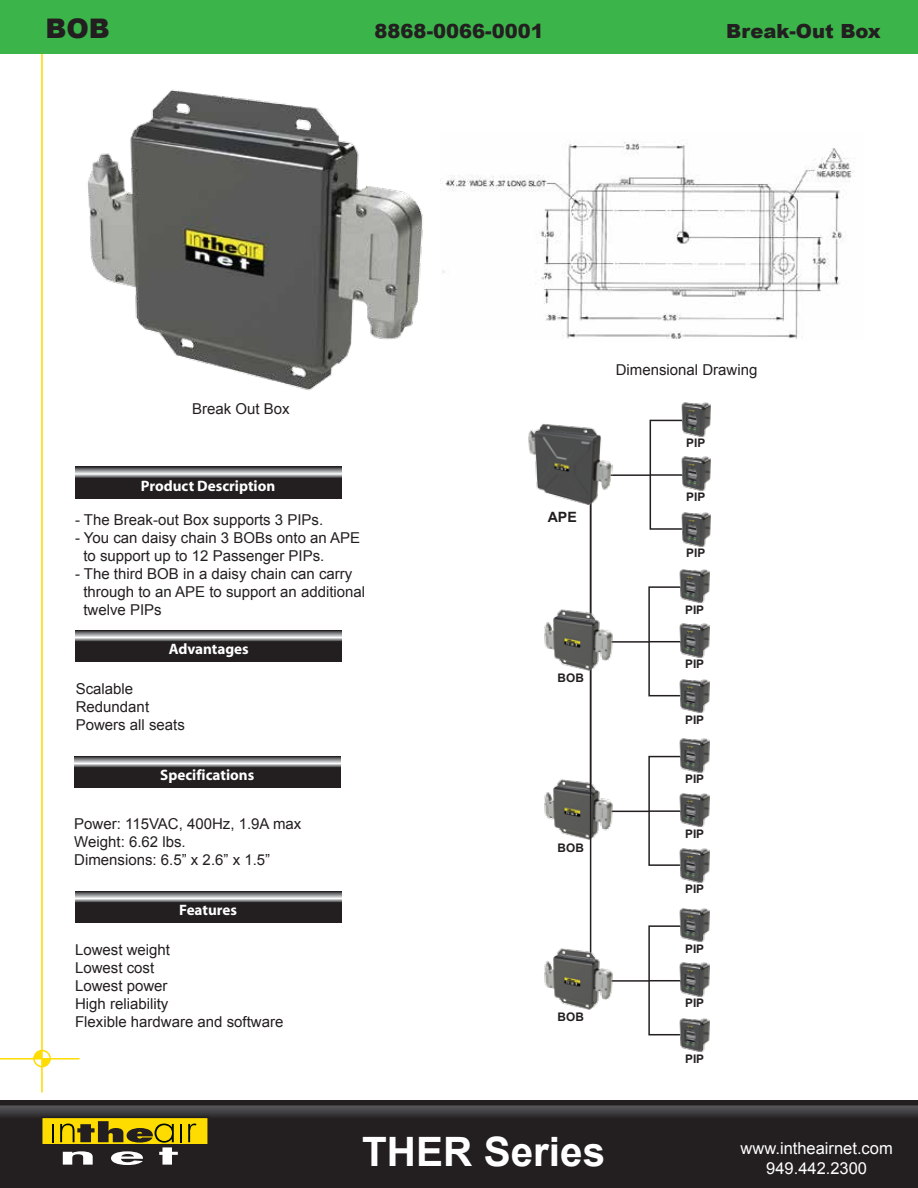
<style>
.page{position:relative;width:918px;height:1188px;background:#fff}
.page>*{position:absolute;margin:0;border:0;box-sizing:border-box;transform-origin:0 0}
.t1{font:700 40.5px "Arial";color:#fff}
.t2{font:900 27px "Arial";color:#231f20}
.t3{font:900 19.5px "Arial";color:#231f20}
.t4{font:16.5px/19.8px "Arial";color:#fff;text-align:center}
.t5{font:700 15.15px "Myriad";color:#fff}
.t6{font:15px/18px "Arial";color:#231f20}
.t7{font:700 14.25px "Arial";color:#231f20}
.t8{font:700 11.85px "Arial";color:#231f20}
</style>
<div class="page">
<img style="left:444px;top:140px;width:410px;height:199px">
<hr style="left:41px;top:46px;width:2px;height:1046px;background:#ffdc00">
<svg style="left:0;top:1101px;width:918px;height:87px;background:#272425"></svg>
<div style="left:0;top:0;width:918px;height:53px;background:#3bb54a"></div>
<hr style="left:0;top:1058px;width:79px;height:2px;background:#ffdc00">
<div style="left:33px;top:1050px;width:18px;height:17px;border:2px solid #ffdc00;border-radius:50%"></div>
<svg style="left:33px;top:1051px;width:18px;height:15px"></svg>
<div style="left:41px;top:1118px;width:167px;height:27px;background:#ffdc00"></div>
<div style="left:42px;top:1144px;width:166px;height:25px;background:#231f20"></div>
<svg style="left:52px;top:1124px;width:2px;height:18px"></svg>
<svg style="left:188px;top:1124px;width:9px;height:18px"></svg>
<svg style="left:60px;top:1121px;width:122px;height:44px"></svg>
<div style="left:41px;top:1117px;width:168px;height:53px;border:2px solid #231f20"></div>
<svg style="left:75px;top:891px;width:266px;height:32px;background:#494748"></svg>
<svg style="left:76px;top:630px;width:266px;height:32px;background:#494748"></svg>
<svg style="left:75px;top:467px;width:266px;height:31px;background:#4a4849"></svg>
<svg style="left:74px;top:756px;width:266px;height:32px;background:#494748"></svg>
<img style="left:88px;top:89px;width:356px;height:302px">
<svg style="left:648px;top:755px;width:31px;height:111px"></svg>
<hr style="left:605px;top:811px;width:45px;height:1px;background:#231f20">
<hr style="left:649px;top:810px;width:46px;height:2px;background:#231f20">
<img style="left:679px;top:738px;width:31px;height:35px">
<img style="left:679px;top:793px;width:31px;height:34px">
<img style="left:679px;top:848px;width:31px;height:35px">
<img style="left:544px;top:777px;width:72px;height:64px">
<hr style="left:590px;top:497px;width:1px;height:496px;background:#231f20">
<svg style="left:648px;top:925px;width:31px;height:111px"></svg>
<hr style="left:605px;top:980px;width:45px;height:2px;background:#231f20">
<hr style="left:649px;top:980px;width:46px;height:1px;background:#231f20">
<img style="left:679px;top:908px;width:31px;height:34px">
<img style="left:679px;top:962px;width:31px;height:35px">
<img style="left:679px;top:1018px;width:31px;height:34px">
<img style="left:544px;top:947px;width:72px;height:63px">
<svg style="left:648px;top:586px;width:31px;height:111px"></svg>
<hr style="left:605px;top:641px;width:45px;height:2px;background:#231f20">
<hr style="left:649px;top:641px;width:46px;height:1px;background:#231f20">
<img style="left:679px;top:569px;width:31px;height:34px">
<img style="left:679px;top:623px;width:31px;height:35px">
<img style="left:679px;top:679px;width:31px;height:34px">
<img style="left:544px;top:608px;width:72px;height:63px">
<svg style="left:649px;top:419px;width:31px;height:111px"></svg>
<hr style="left:607px;top:474px;width:44px;height:2px;background:#231f20">
<hr style="left:650px;top:474px;width:46px;height:2px;background:#231f20">
<img style="left:680px;top:402px;width:31px;height:35px">
<img style="left:680px;top:456px;width:31px;height:35px">
<img style="left:680px;top:512px;width:31px;height:35px">
<img style="left:528px;top:424px;width:84px;height:81px">
<h2 class="t2" style="left:45px;top:8px;width:66px">BOB</h2>
<h3 class="t3" style="left:375px;top:16px;width:171px">8868-0066-0001</h3>
<h3 class="t3" style="left:726px;top:16px;width:156px">Break-Out Box</h3>
<p class="t6" style="left:192px;top:400px;width:99px">Break Out Box</p>
<p class="t5" style="left:141px;top:478px;width:136px">Product Description</p>
<p class="t6" style="left:75px;top:511px;width:250px">- The Break-out Box supports 3 PIPs.</p>
<p class="t6" style="left:83px;top:529px;width:278px;text-indent:-8px">- You can daisy chain 3 BOBs onto an APE to support up to 12 Passenger PIPs.</p>
<p class="t6" style="left:83px;top:565px;width:283px;text-indent:-8px">- The third BOB in a daisy chain can carry through to an APE to support an additional twelve PIPs</p>
<p class="t5" style="left:169px;top:641px;width:82px">Advantages</p>
<p class="t6" style="left:76px;top:680px;width:111px">Scalable<br>Redundant<br>Powers all seats</p>
<p class="t5" style="left:160px;top:767px;width:95px">Specifications</p>
<p class="t6" style="left:74px;top:815px;width:229px">Power: 115VAC, 400Hz, 1.9A max<br>Weight: 6.62 lbs.<br>Dimensions: 6.5” x 2.6” x 1.5”</p>
<p class="t5" style="left:179px;top:902px;width:59px">Features</p>
<p class="t6" style="left:75px;top:941px;width:210px">Lowest weight<br>Lowest cost<br>Lowest power<br>High reliability<br>Flexible hardware and software</p>
<p class="t7" style="left:548px;top:508px;width:31px">APE</p>
<p class="t8" style="left:558px;top:670px;width:28px">BOB</p>
<p class="t8" style="left:558px;top:840px;width:28px">BOB</p>
<p class="t8" style="left:558px;top:1009px;width:28px">BOB</p>
<p class="t6" style="left:616px;top:361px;width:143px">Dimensional Drawing</p>
<p class="t8" style="left:686px;top:435px;width:21px">PIP</p>
<p class="t8" style="left:686px;top:489px;width:21px">PIP</p>
<p class="t8" style="left:686px;top:545px;width:21px">PIP</p>
<p class="t8" style="left:685px;top:602px;width:21px">PIP</p>
<p class="t8" style="left:685px;top:656px;width:21px">PIP</p>
<p class="t8" style="left:685px;top:712px;width:21px">PIP</p>
<p class="t8" style="left:685px;top:771px;width:21px">PIP</p>
<p class="t8" style="left:685px;top:826px;width:21px">PIP</p>
<p class="t8" style="left:685px;top:881px;width:21px">PIP</p>
<p class="t8" style="left:685px;top:941px;width:21px">PIP</p>
<p class="t8" style="left:685px;top:995px;width:21px">PIP</p>
<p class="t8" style="left:685px;top:1051px;width:21px">PIP</p>
<h1 class="t1" style="left:362px;top:1125px;width:245px">THER Series</h1>
<p class="t4" style="left:741px;top:1139px;width:154px">www.intheairnet.com<br>949.442.2300</p>
</div>
